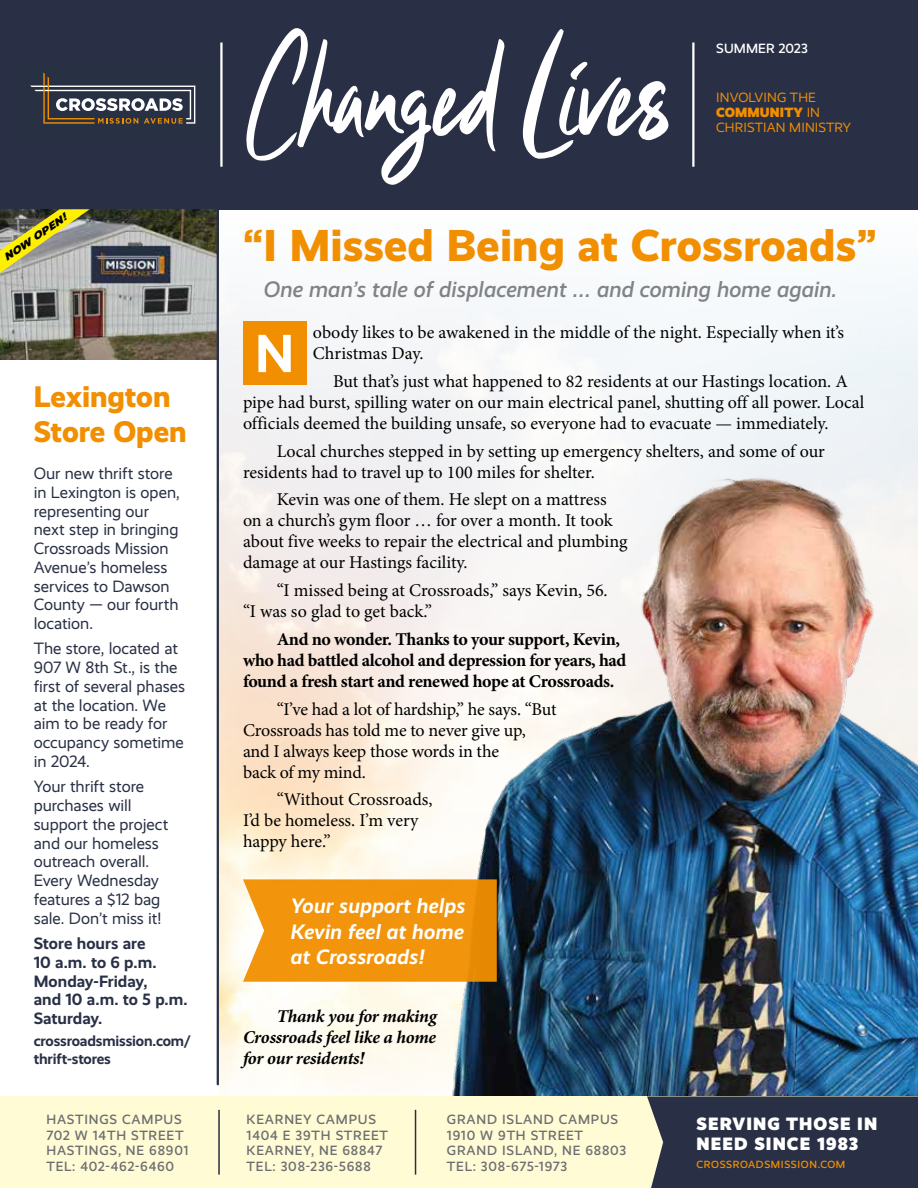
<style>
.page{position:relative;width:918px;height:1188px;background:#fff}
.page>*{position:absolute;margin:0;border:0;box-sizing:border-box;transform-origin:0 0}
.t1{font:127.5px "Clattering";color:#fff;scale:.79 1}
.t2{font:700 54px "Realist";color:#fff}
.t3{font:800 45px "Realist";color:#f28f00}
.t4{font:800 30px/34.5px "Realist";letter-spacing:-.005em;color:#f28f00}
.t5{font:italic 500 22.5px "Realist";color:#808285}
.t6{font:italic 700 21px/25.2px "Realist";letter-spacing:.01em;color:#fff;text-align:justify}
.t7{font:18px/21px "Minion Pro";letter-spacing:-.005em;color:#000}
.t8{font:700 18px/21px "Minion Pro";letter-spacing:-.02em;color:#000}
.t9{font:italic 700 18px/21px "Minion Pro";letter-spacing:-.015em;color:#000;text-align:justify}
.t10{font:900 18px/19.5px "Realist";letter-spacing:.06em;color:#fff}
.t11{font:16.5px/18.8px "Realist";letter-spacing:-.005em;color:#293045}
.t12{font:700 16.5px/18.8px "Realist";color:#293045}
.t13{font:700 15px/18px "Realist";letter-spacing:-.01em;color:#293045}
.t14{font:500 13.5px/15.8px "Realist";letter-spacing:.06em;color:#6d6e71}
.t15{font:13.5px/15px "Realist";letter-spacing:.01em;color:#f28f00}
.t16{font:500 13.5px "Realist";letter-spacing:.01em;color:#fff}
.t17{font:500 10.5px "Realist";letter-spacing:.06em;color:#f28f00}
.t18{font:italic 900 10.5px "Realist";color:#000;scale:1.2 1}
.s1{font-weight:900}
</style>
<div class="page">
<img style="left:219px;top:209px;width:699px;height:793px">
<svg style="left:216px;top:1002px;width:228px;height:86px;fill:#fefbf0"></svg>
<img style="left:444px;top:424px;width:474px;height:672px">
<div style="left:0;top:1096px;width:918px;height:92px;background:#fffbd5"></div>
<hr style="left:218px;top:1110px;width:2px;height:65px;background:#293045">
<hr style="left:415px;top:1110px;width:1px;height:65px;background:#293045">
<div style="left:647px;top:1096px;width:271px;height:92px;background:#293045"></div>
<div style="left:243px;top:322px;width:63px;height:63px;background:#f28f00"></div>
<div style="left:0;top:0;width:918px;height:209px;background:#293045"></div>
<svg style="left:30px;top:72px;width:165px;height:52px"></svg>
<hr style="left:220px;top:43px;width:3px;height:124px;background:#fff">
<hr style="left:692px;top:43px;width:2px;height:124px;background:#fff">
<img style="left:0;top:209px;width:217px;height:150px">
<svg style="left:0;top:209px;width:90px;height:64px;background:#afab68"></svg>
<svg style="left:243px;top:879px;width:254px;height:103px;background:#f19816"></svg>
<hr style="left:217px;top:204px;width:2px;height:880px;background:#293045">
<p class="t18" style="left:2px;top:253px;width:63px;rotate:-35deg">NOW OPEN!</p>
<h3 class="t4" style="left:34px;top:380px;width:155px">Lexington<br>Store Open</h3>
<p class="t11" style="left:34px;top:464px;width:148px">Our new thrift store in Lexington is open, representing our next step in bringing<br>Crossroads Mission<br>Avenue’s homeless services to Dawson<br>County — our fourth location.</p>
<p class="t11" style="left:34px;top:640px;width:153px">The store, located at<br>907 W 8th St., is the first of several phases at the location. We aim to be ready for occupancy sometime in 2024.</p>
<p class="t11" style="left:34px;top:778px;width:136px">Your thrift store purchases will support the project and our homeless outreach overall.<br>Every Wednesday features a $12 bag sale. Don’t miss it!</p>
<p class="t12" style="left:34px;top:934px;width:155px">Store hours are<br>10 a.m. to 6 p.m.<br>Monday-Friday,<br>and 10 a.m. to 5 p.m.<br>Saturday.</p>
<p class="t13" style="left:34px;top:1032px;width:158px">crossroadsmission.com/ thrift-stores</p>
<h1 class="t1" style="left:246px;top:15px;width:541px">Changed Lives</h1>
<p class="t16" style="left:716px;top:41px;width:93px">SUMMER 2023</p>
<p class="t15" style="left:716px;top:90px;width:136px">INVOLVING THE<br><span class="s1">COMMUNITY</span> IN<br>CHRISTIAN MINISTRY</p>
<h3 class="t3" style="left:243px;top:219px;width:635px">“I Missed Being at Crossroads”</h3>
<p class="t5" style="left:264px;top:276px;width:575px">One man’s tale of displacement … and coming home again.</p>
<p class="t7" style="left:313px;top:322px;width:533px">obody likes to be awakened in the middle of the night. Especially when it’s<br>Christmas Day.</p>
<p class="t7" style="left:243px;top:371px;width:623px;text-indent:90px">But that’s just what happened to 82 residents at our Hastings location. A pipe had burst, spilling water on our main electrical panel, shutting off all power. Local officials deemed the building unsafe, so everyone had to evacuate — immediately.</p>
<p class="t7" style="left:243px;top:440px;width:583px;text-indent:34px">Local churches stepped in by setting up emergency shelters, and some of our residents had to travel up to 100 miles for shelter.</p>
<p class="t7" style="left:243px;top:489px;width:386px;text-indent:34px">Kevin was one of them. He slept on a mattress on a church’s gym floor … for over a month. It took about five weeks to repair the electrical and plumbing damage at our Hastings facility.</p>
<p class="t7" style="left:243px;top:580px;width:366px;text-indent:34px">“I missed being at Crossroads,” says Kevin, 56. “I was so glad to get back.”</p>
<p class="t8" style="left:243px;top:628px;width:385px;text-indent:34px">And no wonder. Thanks to your support, Kevin, who had battled alcohol and depression for years, had found a fresh start and renewed hope at Crossroads.</p>
<p class="t7" style="left:243px;top:698px;width:315px;text-indent:34px">“I’ve had a lot of hardship,” he says. “But<br>Crossroads has told me to never give up, and I always keep those words in the<br>back of my mind.</p>
<p class="t7" style="left:243px;top:789px;width:191px;text-indent:34px">“Without Crossroads,<br>I’d be homeless. I’m very happy here.”</p>
<h2 class="t2" style="left:255px;top:322px;width:41px">N</h2>
<p class="t6" style="left:291px;top:894px;width:176px">Your support helps Kevin feel at home at Crossroads!</p>
<p class="t9" style="left:243px;top:1006px;width:195px;text-indent:34px">Thank you for making Crossroads feel like a home for our residents!</p>
<p class="t14" style="left:46px;top:1111px;width:144px">HASTINGS CAMPUS<br>702 W 14TH STREET<br>HASTINGS, NE 68901<br>TEL: 402-462-6460</p>
<p class="t14" style="left:247px;top:1111px;width:143px">KEARNEY CAMPUS<br>1404 E 39TH STREET<br>KEARNEY, NE 68847<br>TEL: 308-236-5688</p>
<p class="t14" style="left:447px;top:1111px;width:181px">GRAND ISLAND CAMPUS<br>1910 W 9TH STREET<br>GRAND ISLAND, NE 68803<br>TEL: 308-675-1973</p>
<p class="t10" style="left:697px;top:1115px;width:182px">SERVING THOSE IN<br>NEED SINCE 1983</p>
<p class="t17" style="left:697px;top:1158px;width:150px">CROSSROADSMISSION.COM</p>
</div>
